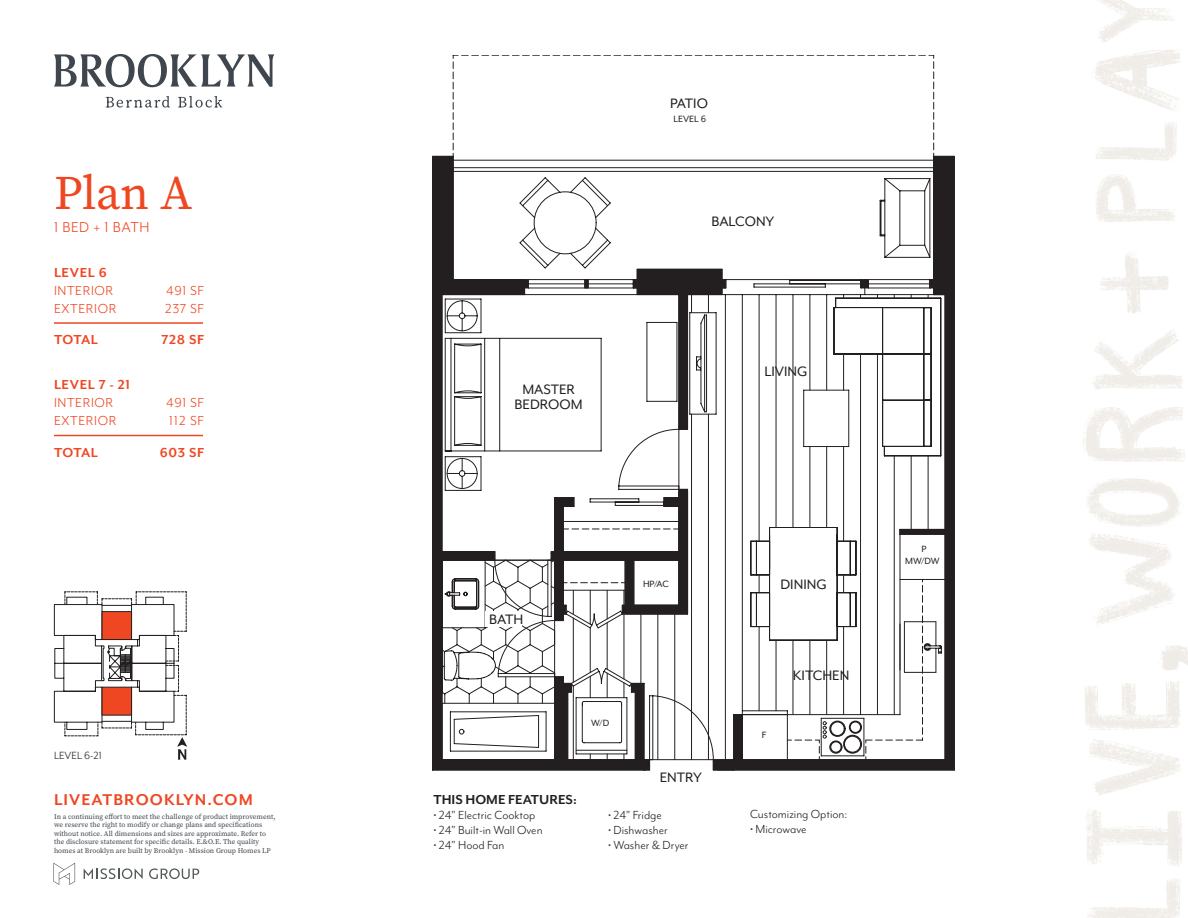
<style>
.page{position:relative;width:1188px;height:918px;background:#fff}
.page>*{position:absolute;margin:0;border:0;box-sizing:border-box;transform-origin:0 0}
.t1{font:48px "Source Serif Pro";color:#ef4722}
.t2{font:700 18px "Mr Eaves Mod OT";letter-spacing:.06em;color:#ef4722}
.t3{font:16.5px "Mr Eaves Mod OT";letter-spacing:.04em;color:#ef4722}
.t4{font:15.75px/15.6px "Mr Eaves Mod OT";color:#231f20;text-align:center}
.t5{font:15px "Mr Eaves Mod OT";letter-spacing:.04em;color:#ef4722}
.t6{font:700 15px "Mr Eaves Mod OT";letter-spacing:.04em;color:#ef4722}
.t7{font:700 15px "Mr Eaves Mod OT";color:#231f20}
.t8{font:15px "Mr Eaves Mod OT";color:#231f20}
.t9{font:13.5px "Mr Eaves Mod OT";color:#231f20}
.t10{font:12px "Mr Eaves Mod OT";color:#231f20}
.t11{font:10.5px/12px "Mr Eaves Mod OT";color:#231f20;text-align:center}
.t12{font:7.2px/8.7px "Source Serif Pro";color:#3f464d}
</style>
<div class="page">
<img style="left:1083px;top:0;width:105px;height:918px">
<svg style="left:106px;top:96px;width:64px;height:12px"></svg>
<svg style="left:178px;top:96px;width:44px;height:12px"></svg>
<svg style="left:54px;top:54px;width:220px;height:33px"></svg>
<svg style="left:84px;top:868px;width:59px;height:11px"></svg>
<svg style="left:149px;top:868px;width:50px;height:11px"></svg>
<svg style="left:53px;top:863px;width:22px;height:22px"></svg>
<hr style="left:54px;top:322px;width:149px;height:2px;background:#ef4722">
<hr style="left:54px;top:435px;width:149px;height:1px;background:#ef4722">
<div style="left:432px;top:156px;width:21px;height:124px;background:#231f20"></div>
<div style="left:934px;top:156px;width:20px;height:139px;background:#231f20"></div>
<svg style="left:636px;top:269px;width:86px;height:10px"></svg>
<svg style="left:432px;top:279px;width:523px;height:492px"></svg>
<svg style="left:453px;top:160px;width:481px;height:98px"></svg>
<svg style="left:453px;top:55px;width:481px;height:101px"></svg>
<svg style="left:520px;top:177px;width:91px;height:91px"></svg>
<div style="left:486px;top:611px;width:36px;height:16px;background:#fff"></div>
<svg style="left:53px;top:592px;width:134px;height:168px"></svg>
<h1 class="t1" style="left:54px;top:161px;width:140px">Plan A</h1>
<h3 class="t3" style="left:54px;top:218px;width:97px">1 BED + 1 BATH</h3>
<h3 class="t6" style="left:54px;top:264px;width:54px">LEVEL 6</h3>
<h3 class="t5" style="left:54px;top:282px;width:61px">INTERIOR</h3>
<h3 class="t5" style="left:166px;top:282px;width:39px">491 SF</h3>
<h3 class="t5" style="left:54px;top:300px;width:64px">EXTERIOR</h3>
<h3 class="t5" style="left:165px;top:300px;width:40px">237 SF</h3>
<h3 class="t6" style="left:54px;top:332px;width:45px">TOTAL</h3>
<h3 class="t6" style="left:162px;top:332px;width:44px">728 SF</h3>
<h3 class="t6" style="left:54px;top:377px;width:78px">LEVEL 7 - 21</h3>
<h3 class="t5" style="left:54px;top:395px;width:61px">INTERIOR</h3>
<h3 class="t5" style="left:166px;top:395px;width:39px">491 SF</h3>
<h3 class="t5" style="left:54px;top:413px;width:64px">EXTERIOR</h3>
<h3 class="t5" style="left:169px;top:413px;width:36px">112 SF</h3>
<h3 class="t6" style="left:54px;top:444px;width:45px">TOTAL</h3>
<h3 class="t6" style="left:160px;top:444px;width:46px">603 SF</h3>
<h3 class="t10" style="left:54px;top:749px;width:49px">LEVEL 6-21</h3>
<h2 class="t2" style="left:54px;top:789px;width:200px">LIVEATBROOKLYN.COM</h2>
<p class="t12" style="left:54px;top:812px;width:223px">In a continuing effort to meet the challenge of product improvement, we reserve the right to modify or change plans and specifications without notice. All dimensions and sizes are approximate. Refer to the disclosure statement for specific details. E.&amp;O.E. The quality homes at Brooklyn are built by Brooklyn - Mission Group Homes LP</p>
<h3 class="t8" style="left:-1px;top:831px;width:144px">DROOM + 1 BATH: 491 SF</h3>
<h3 class="t4" style="left:515px;top:381px;width:69px">MASTER<br>BEDROOM</h3>
<h3 class="t4" style="left:670px;top:96px;width:39px">PATIO</h3>
<h3 class="t11" style="left:673px;top:113px;width:34px">LEVEL 6</h3>
<h3 class="t4" style="left:711px;top:214px;width:65px">BALCONY</h3>
<h3 class="t4" style="left:764px;top:364px;width:45px">LIVING</h3>
<h3 class="t4" style="left:489px;top:612px;width:36px">BATH</h3>
<h3 class="t11" style="left:643px;top:578px;width:27px">HP/AC</h3>
<h3 class="t11" style="left:591px;top:717px;width:20px">W/D</h3>
<h3 class="t7" style="left:434px;top:791px;width:145px">THIS HOME FEATURES:</h3>
<h3 class="t9" style="left:434px;top:808px;width:103px">• 24” Electric Cooktop</h3>
<h3 class="t9" style="left:434px;top:823px;width:111px">• 24” Built-in Wall Oven</h3>
<h3 class="t9" style="left:434px;top:838px;width:72px">• 24” Hood Fan</h3>
<h3 class="t4" style="left:660px;top:770px;width:44px">ENTRY</h3>
<h3 class="t9" style="left:608px;top:808px;width:55px">• 24” Fridge</h3>
<h3 class="t9" style="left:608px;top:823px;width:61px">• Dishwasher</h3>
<h3 class="t9" style="left:608px;top:838px;width:82px">• Washer &amp; Dryer</h3>
<h3 class="t4" style="left:780px;top:577px;width:48px">DINING</h3>
<h3 class="t11" style="left:762px;top:729px;width:6px">F</h3>
<h3 class="t4" style="left:793px;top:667px;width:58px">KITCHEN</h3>
<h3 class="t9" style="left:750px;top:807px;width:99px">Customizing Option:</h3>
<h3 class="t9" style="left:750px;top:822px;width:58px">• Microwave</h3>
<h3 class="t11" style="left:905px;top:543px;width:36px">P<br>MW/DW</h3>
</div>
